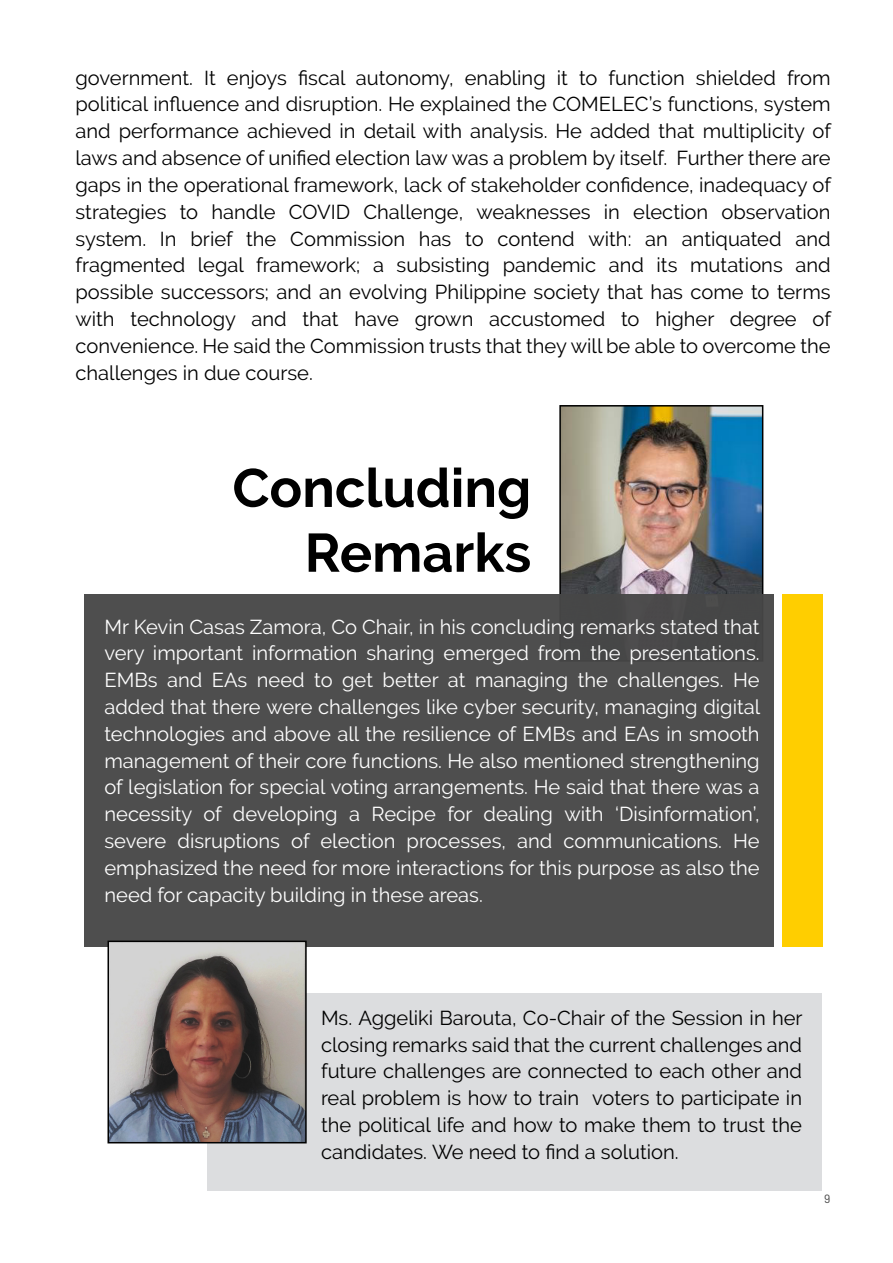
<style>
.page{position:relative;width:893px;height:1263px;background:#fff}
.page>*{position:absolute;margin:0;border:0;box-sizing:border-box;transform-origin:0 0}
.t1{font:700 54px/64.8px "Raleway";color:#000;text-align:right}
.t2{font:20.1px/26.8px "Raleway";color:#000;text-align:justify}
.t3{font:20.1px/26.8px "Raleway";color:#fff;text-align:justify}
.t4{font:12px "Barlow";color:#444}
</style>
<div class="page">
<img style="left:562px;top:408px;width:198px;height:186px">
<div style="left:559px;top:405px;width:204px;height:257px;border:2px solid #000"></div>
<div style="left:782px;top:594px;width:40px;height:352px;background:#ffce00"></div>
<div style="left:84px;top:594px;width:689px;height:352px;background:#4e4e4e"></div>
<div style="left:207px;top:993px;width:615px;height:198px;background:#dcdddf"></div>
<img style="left:111px;top:943px;width:193px;height:197px">
<div style="left:108px;top:940px;width:199px;height:203px;border:2px solid #000"></div>
<p class="t2" style="left:75px;top:64px;width:757px">government. It enjoys fiscal autonomy, enabling it to function shielded from political influence and disruption. He explained the COMELEC’s functions, system and performance achieved in detail with analysis. He added that multiplicity of laws and absence of unified election law was a problem by itself. Further there are gaps in the operational framework, lack of stakeholder confidence, inadequacy of strategies to handle COVID Challenge, weaknesses in election observation system. In brief the Commission has to contend with: an antiquated and fragmented legal framework; a subsisting pandemic and its mutations and possible successors; and an evolving Philippine society that has come to terms with technology and that have grown accustomed to higher degree of convenience. He said the Commission trusts that they will be able to overcome the challenges in due course.</p>
<h1 class="t1" style="left:232px;top:456px;width:300px">Concluding<br>Remarks</h1>
<p class="t3" style="left:104px;top:613px;width:657px">Mr Kevin Casas Zamora, Co Chair, in his concluding remarks stated that very important information sharing emerged from the presentations.<br>EMBs and EAs need to get better at managing the challenges. He added that there were challenges like cyber security, managing digital technologies and above all the resilience of EMBs and EAs in smooth management of their core functions. He also mentioned strengthening of legislation for special voting arrangements. He said that there was a necessity of developing a Recipe for dealing with ‘Disinformation’, severe disruptions of election processes, and communications. He emphasized the need for more interactions for this purpose as also the need for capacity building in these areas.</p>
<p class="t2" style="left:321px;top:1004px;width:483px">Ms. Aggeliki Barouta, Co-Chair of the Session in her closing remarks said that the current challenges and future challenges are connected to each other and real problem is how to train voters to participate in the political life and how to make them to trust the candidates. We need to find a solution.</p>
<p class="t4" style="left:824px;top:1191px;width:8px">9</p>
</div>
